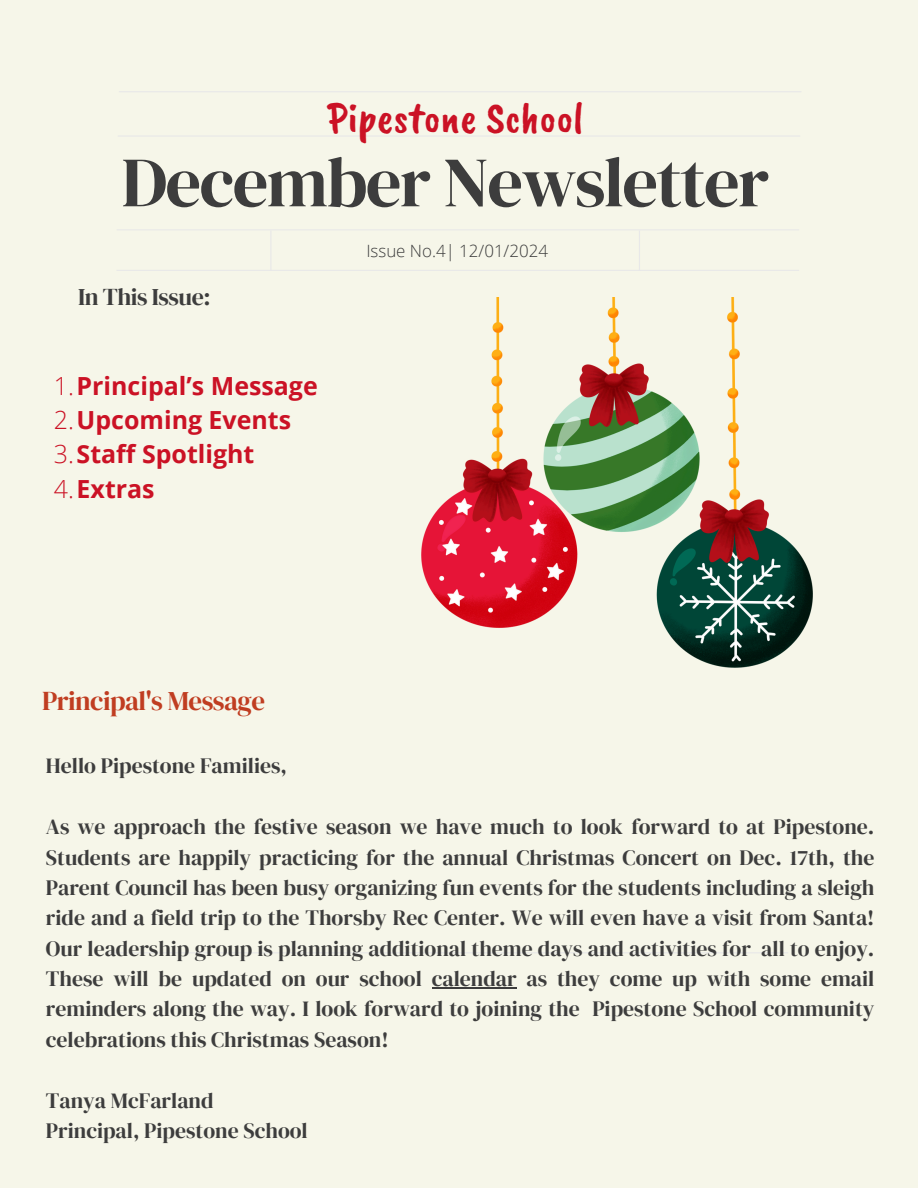
<style>
.page{position:relative;width:918px;height:1188px;background:#f6f6e9}
.page>*{position:absolute;margin:0;border:0;box-sizing:border-box;transform-origin:0 0}
.t1{font:70.5px "DM Serif Display";letter-spacing:-.025em;color:#3d3d3d}
.t2{font:43.95px "Caveat Brush";color:#cb1225}
.t3{font:27px "DM Serif Display";letter-spacing:-.02em;color:#c03d21}
.t4{font:700 24.9px "Open Sans";color:#cb1225}
.t5{font:24px "DM Serif Display";letter-spacing:-.02em;color:#3d3d3d}
.t6{font:21.75px/30.3px "DM Serif Display";color:#3d3d3d;text-align:justify}
.t7{font:300 16.95px "Open Sans";color:#3d3d3d}
.s1{font-weight:300}
</style>
<div class="page">
<hr style="left:117px;top:229px;width:682px;height:1px;background:#e8e8e8">
<hr style="left:118px;top:135px;width:682px;height:2px;background:#e8e8e8">
<hr style="left:117px;top:270px;width:682px;height:1px;background:#e8e8e8">
<hr style="left:270px;top:231px;width:1px;height:39px;background:#e8e8e8">
<hr style="left:639px;top:231px;width:1px;height:39px;background:#e8e8e8">
<hr style="left:119px;top:91px;width:682px;height:1px;background:#e8e8e8">
<hr style="left:106px;top:952px;width:682px;height:1px;background:#e8e8e8">
<img style="left:422px;top:298px;width:390px;height:370px">
<hr style="left:432px;top:987px;width:85px;height:1px;background:#3d3d3d">
<p class="t2" style="left:327px;top:90px;width:258px">Pipestone School</p>
<p class="t1" style="left:121px;top:133px;width:649px">December Newsletter</p>
<p class="t5" style="left:78px;top:280px;width:134px">In This Issue:</p>
<p class="t4" style="left:54px;top:368px;width:265px"><span class="s1">1.</span>Principal’s Message</p>
<p class="t4" style="left:54px;top:402px;width:239px"><span class="s1">2.</span>Upcoming Events</p>
<h3 class="t4" style="left:54px;top:437px;width:202px"><span class="s1">3.</span>Staff Spotlight</h3>
<p class="t4" style="left:54px;top:471px;width:102px"><span class="s1">4.</span>Extras</p>
<p class="t7" style="left:366px;top:239px;width:183px">Issue No.4| 12/01/2024</p>
<p class="t3" style="left:42px;top:682px;width:224px">Principal's Message</p>
<h2 class="t6" style="left:46px;top:751px;width:243px">Hello Pipestone Families,</h2>
<p class="t6" style="left:46px;top:811px;width:830px">As we approach the festive season we have much to look forward to at Pipestone.<br>Students are happily practicing for the annual Christmas Concert on Dec. 17th, the Parent Council has been busy organizing fun events for the students including a sleigh ride and a field trip to the Thorsby Rec Center. We will even have a visit from Santa!<br>Our leadership group is planning additional theme days and activities for all to enjoy.<br>These will be updated on our school calendar as they come up with some email reminders along the way. I look forward to joining the Pipestone School community celebrations this Christmas Season!</p>
<h1 class="t6" style="left:46px;top:1085px;width:263px">Tanya McFarland<br>Principal, Pipestone School</h1>
</div>
